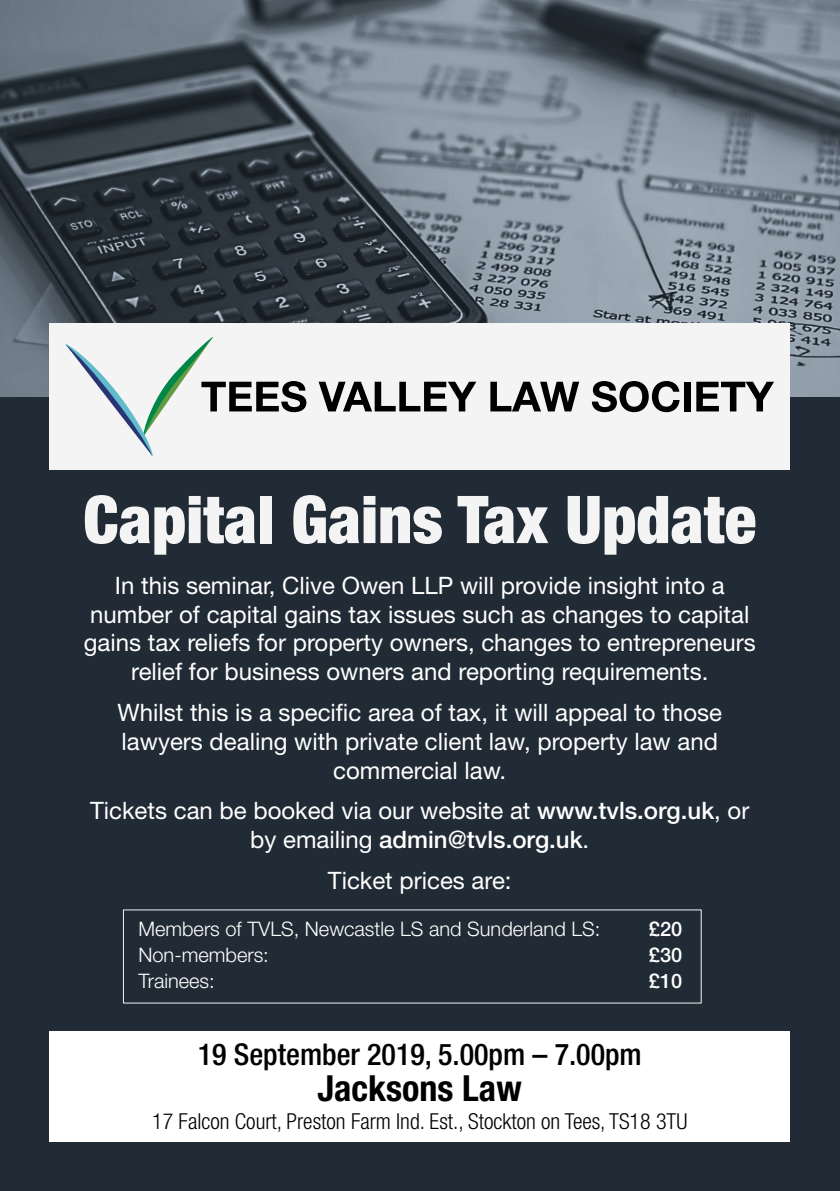
<style>
.page{position:relative;width:840px;height:1191px;background:#fff}
.page>*{position:absolute;margin:0;border:0;box-sizing:border-box;transform-origin:0 0}
.t1{font:900 condensed 66px "Helvetica Neue LT Std";color:#f4f4f4}
.t2{font:700 condensed 36px "Helvetica Neue LT Std";color:#000}
.t3{font:500 condensed 30px "Helvetica Neue LT Std";color:#000}
.t4{font:24px/28.8px "Helvetica Neue LT Std";color:#fff;text-align:center}
.t5{font:300 condensed 22px "Helvetica Neue LT Std";color:#000}
.t6{font:300 20px "Helvetica Neue LT Std";color:#fff}
.t7{font:500 20px "Helvetica Neue LT Std";color:#fff}
.s1{font-weight:500}
</style>
<div class="page">
<div style="left:0;top:0;width:839px;height:1191px;background:#202b35"></div>
<img style="left:0;top:0;width:839px;height:397px">
<div style="left:49px;top:324px;width:741px;height:146px;background:#f4f4f4"></div>
<svg style="left:65px;top:337px;width:241px;height:119px"></svg>
<svg style="left:318px;top:382px;width:158px;height:29px"></svg>
<svg style="left:490px;top:382px;width:89px;height:29px"></svg>
<svg style="left:591px;top:381px;width:88px;height:31px"></svg>
<div style="left:684px;top:382px;width:6px;height:29px;background:#000"></div>
<svg style="left:696px;top:382px;width:78px;height:29px"></svg>
<div style="left:49px;top:1032px;width:741px;height:110px;background:#fff"></div>
<h1 class="t1" style="left:83px;top:496px;width:674px">Capital Gains Tax Update</h1>
<p class="t4" style="left:84px;top:574px;width:673px">In this seminar, Clive Owen LLP will provide insight into a number of capital gains tax issues such as changes to capital gains tax reliefs for property owners, changes to entrepreneurs relief for business owners and reporting requirements.</p>
<p class="t4" style="left:118px;top:701px;width:606px">Whilst this is a specific area of tax, it will appeal to those lawyers dealing with private client law, property law and commercial law.</p>
<p class="t4" style="left:90px;top:800px;width:660px">Tickets can be booked via our website at <span class="s1">www.tvls.org.uk</span>, or by emailing <span class="s1">admin@tvls.org.uk</span>.</p>
<p class="t4" style="left:328px;top:869px;width:185px">Ticket prices are:</p>
<p class="t6" style="left:138px;top:922px;width:463px">Members of TVLS, Newcastle LS and Sunderland LS:</p>
<p class="t7" style="left:649px;top:922px;width:35px">£20</p>
<p class="t6" style="left:138px;top:948px;width:132px">Non-members:</p>
<p class="t7" style="left:649px;top:948px;width:35px">£30</p>
<p class="t6" style="left:138px;top:974px;width:78px">Trainees:</p>
<p class="t7" style="left:649px;top:974px;width:35px">£10</p>
<p class="t3" style="left:198px;top:1044px;width:445px">19 September 2019, 5.00pm – 7.00pm</p>
<h2 class="t2" style="left:317px;top:1075px;width:206px">Jacksons Law</h2>
<p class="t5" style="left:152px;top:1113px;width:536px">17 Falcon Court, Preston Farm Ind. Est., Stockton on Tees, TS18 3TU</p>
</div>
